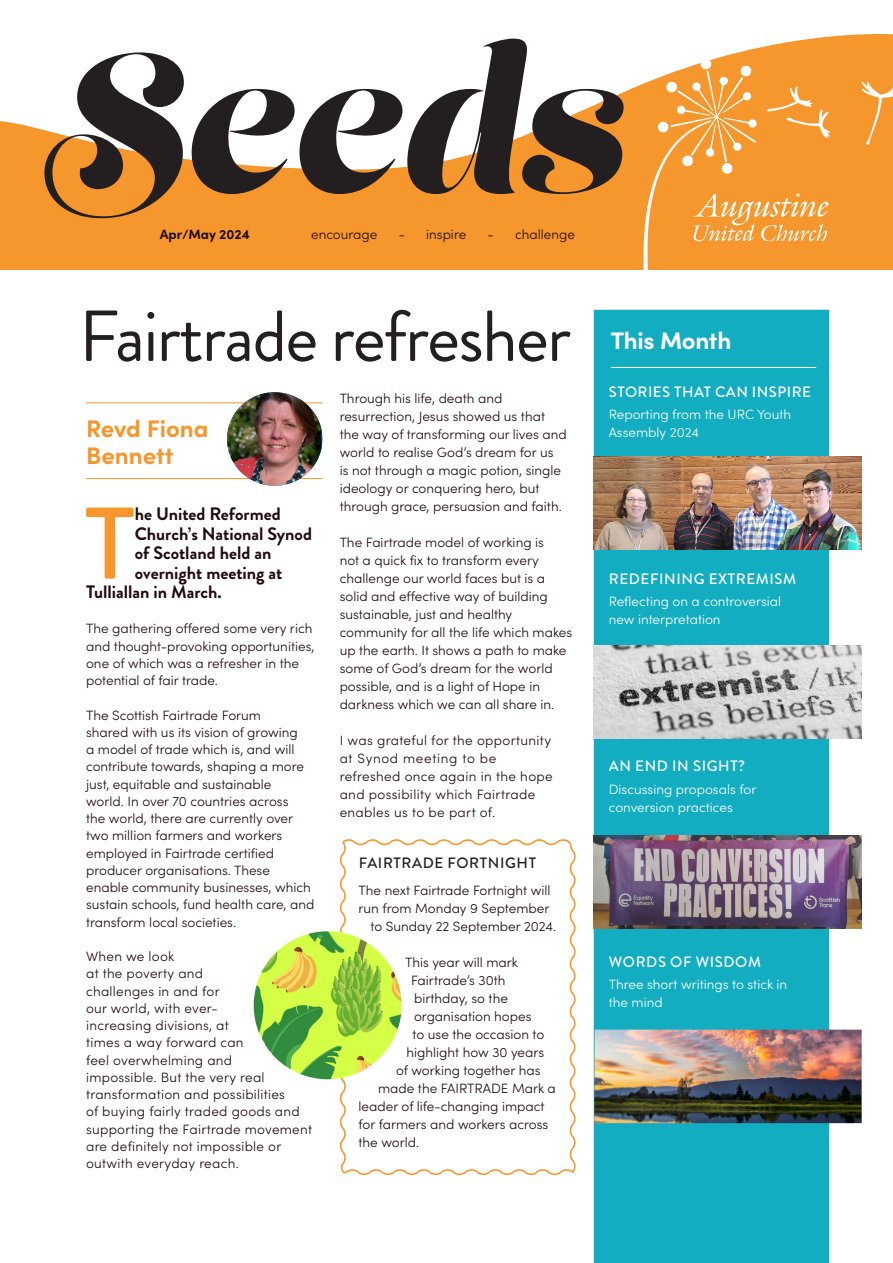
<style>
.page{position:relative;width:893px;height:1263px;background:#fff}
.page>*{position:absolute;margin:0;border:0;box-sizing:border-box;transform-origin:0 0}
.t1{font:195px "Lust Script";color:#231f20}
.Body_-_Para_-_Drop_Cap{font:500 101.55px "Brandon Grotesque";color:#f5972d}
.Body_-_H2{font:72px "Brandon Grotesque";letter-spacing:-.025em;color:#231f20}
.Body_-_H3{font:700 24px/27px "Sofia Pro";color:#f5972d}
.Sidebar_-_H1{font:700 24px "Sofia Pro";letter-spacing:-.01em;color:#fff}
.Body_-_Para_-_Drop_Cap-2{font:700 18px "Brandon Grotesque";color:#210b0d}
.Body_-_H4{font:500 15px "Brandon Grotesque";letter-spacing:.03em;color:#fff}
.Body_-_Para{font:500 15px "Brandon Grotesque";letter-spacing:.04em;color:#fff}
.Body_-_H4-2{font:500 15px "Brandon Grotesque";letter-spacing:.04em;color:#231f20}
.Body_-_Para-2{font:300 13.5px/17.2px "Sofia Pro";color:#210b0d}
.Body_-_Para-3{font:300 13.5px/17.2px "Sofia Pro";letter-spacing:.02em;color:#210b0d}
.Body_-_Para-4{font:300 13.5px/18px "Sofia Pro";color:#fff}
.Body_-_Para-5{font:300 13.5px/18px "Sofia Pro";letter-spacing:.025em;color:#210b0d}
.Body_-_Para_-_Bold{font:700 13.5px "Sofia Pro";color:#210b0d}
</style>
<div class="page">
<svg style="left:0;top:33px;width:893px;height:146px"></svg>
<div style="left:0;top:179px;width:893px;height:91px;background:#f5972d"></div>
<svg style="left:861px;top:81px;width:32px;height:64px;background:#f6a54a"></svg>
<svg style="left:643px;top:58px;width:187px;height:212px"></svg>
<hr style="left:86px;top:402px;width:237px;height:1px;background:#f5972d">
<hr style="left:86px;top:478px;width:237px;height:1px;background:#f5972d">
<img style="left:227px;top:392px;width:94px;height:94px">
<div style="left:594px;top:310px;width:235px;height:953px;background:#12adc0"></div>
<img style="left:594px;top:456px;width:268px;height:94px">
<hr style="left:611px;top:367px;width:205px;height:1px;background:#fff">
<img style="left:594px;top:835px;width:268px;height:94px">
<img style="left:594px;top:1029px;width:268px;height:94px">
<img style="left:594px;top:645px;width:268px;height:94px">
<svg style="left:338px;top:839px;width:238px;height:337px"></svg>
<img style="left:254px;top:931px;width:148px;height:148px;border-radius:74px">
<h1 class="t1" style="left:44px;top:-3px;width:581px">Seeds</h1>
<p class="Body_-_Para-2" style="left:311px;top:224px;width:68px">encourage</p>
<p class="Body_-_Para-2" style="left:399px;top:224px;width:69px">- inspire</p>
<p class="Body_-_Para-2" style="left:487px;top:224px;width:89px">- challenge</p>
<p class="Body_-_Para_-_Bold" style="left:160px;top:224px;width:92px">Apr/May 2024</p>
<p class="Body_-_H2" style="left:79px;top:287px;width:494px">Fairtrade refresher</p>
<p class="Body_-_H3" style="left:86px;top:413px;width:124px">Revd Fiona<br>Bennett</p>
<p class="Body_-_Para_-_Drop_Cap" style="left:85px;top:473px;width:51px">T</p>
<p class="Body_-_Para_-_Drop_Cap-2" style="left:135px;top:501px;width:148px">he United Reformed</p>
<p class="Body_-_Para_-_Drop_Cap-2" style="left:135px;top:521px;width:179px">Church’s National Synod</p>
<p class="Body_-_Para_-_Drop_Cap-2" style="left:135px;top:540px;width:138px">of Scotland held an</p>
<p class="Body_-_Para_-_Drop_Cap-2" style="left:135px;top:560px;width:149px">overnight meeting at</p>
<p class="Body_-_Para_-_Drop_Cap-2" style="left:86px;top:579px;width:137px">Tulliallan in March.</p>
<p class="Body_-_Para-2" style="left:86px;top:619px;width:230px">The gathering offered some very rich and thought-provoking opportunities, one of which was a refresher in the potential of fair trade.</p>
<p class="Body_-_Para-2" style="left:86px;top:705px;width:230px">The Scottish Fairtrade Forum<br>shared with us its vision of growing<br>a model of trade which is, and will contribute towards, shaping a more just, equitable and sustainable<br>world. In over 70 countries across<br>the world, there are currently over two million farmers and workers employed in Fairtrade certified producer organisations. These enable community businesses, which sustain schools, fund health care, and transform local societies.</p>
<p class="Body_-_Para-3" style="left:86px;top:947px;width:227px">When we look<br>at the poverty and<br>challenges in and for<br>our world, with ever-<br>increasing divisions, at<br>times a way forward can<br>feel overwhelming and<br>impossible. But the very real transformation and possibilities<br>of buying fairly traded goods and supporting the Fairtrade movement are definitely not impossible or outwith everyday reach.</p>
<p class="Body_-_Para-2" style="left:340px;top:388px;width:229px;line-height:18px">Through his life, death and resurrection, Jesus showed us that the way of transforming our lives and world to realise God’s dream for us<br>is not through a magic potion, single ideology or conquering hero, but through grace, persuasion and faith.</p>
<p class="Body_-_Para-2" style="left:340px;top:532px;width:234px;line-height:18px">The Fairtrade model of working is<br>not a quick fix to transform every challenge our world faces but is a solid and effective way of building sustainable, just and healthy community for all the life which makes up the earth. It shows a path to make some of God’s dream for the world possible, and is a light of Hope in darkness which we can all share in.</p>
<p class="Body_-_Para-5" style="left:340px;top:730px;width:215px">I was grateful for the opportunity at Synod meeting to be refreshed once again in the hope and possibility which Fairtrade enables us to be part of.</p>
<p class="Body_-_H4-2" style="left:359px;top:853px;width:179px">FAIRTRADE FORTNIGHT</p>
<p class="Body_-_Para-2" style="left:359px;top:881px;width:193px">The next Fairtrade Fortnight will</p>
<p class="Body_-_Para-2" style="left:359px;top:899px;width:192px">run from Monday 9 September</p>
<p class="Body_-_Para-2" style="left:371px;top:917px;width:187px">to Sunday 22 September 2024.</p>
<p class="Body_-_Para-2" style="left:405px;top:953px;width:114px">This year will mark</p>
<p class="Body_-_Para-2" style="left:411px;top:971px;width:96px">Fairtrade’s 30th</p>
<p class="Body_-_Para-2" style="left:414px;top:989px;width:95px">birthday, so the</p>
<p class="Body_-_Para-2" style="left:414px;top:1007px;width:119px">organisation hopes</p>
<p class="Body_-_Para-2" style="left:413px;top:1025px;width:133px">to use the occasion to</p>
<p class="Body_-_Para-2" style="left:407px;top:1043px;width:139px">highlight how 30 years</p>
<p class="Body_-_Para-2" style="left:396px;top:1061px;width:146px">of working together has</p>
<p class="Body_-_Para-2" style="left:378px;top:1079px;width:179px">made the FAIRTRADE Mark a</p>
<p class="Body_-_Para-2" style="left:359px;top:1097px;width:188px">leader of life-changing impact</p>
<p class="Body_-_Para-2" style="left:359px;top:1115px;width:191px">for farmers and workers across</p>
<p class="Body_-_Para-2" style="left:359px;top:1133px;width:62px">the world.</p>
<p class="Sidebar_-_H1" style="left:611px;top:322px;width:122px">This Month</p>
<p class="Body_-_H4" style="left:609px;top:381px;width:204px">STORIES THAT CAN INSPIRE</p>
<p class="Body_-_Para-4" style="left:609px;top:404px;width:184px">Reporting from the URC Youth<br>Assembly 2024</p>
<p class="Body_-_Para" style="left:609px;top:568px;width:189px">REDEFINING EXTREMISM</p>
<p class="Body_-_Para-4" style="left:609px;top:592px;width:174px">Reflecting on a controversial new interpretation</p>
<p class="Body_-_Para" style="left:609px;top:756px;width:138px">AN END IN SIGHT?</p>
<p class="Body_-_Para-4" style="left:609px;top:779px;width:149px">Discussing proposals for conversion practices</p>
<p class="Body_-_H4" style="left:609px;top:951px;width:154px">WORDS OF WISDOM</p>
<p class="Body_-_Para-4" style="left:609px;top:975px;width:180px">Three short writings to stick in the mind</p>
</div>
